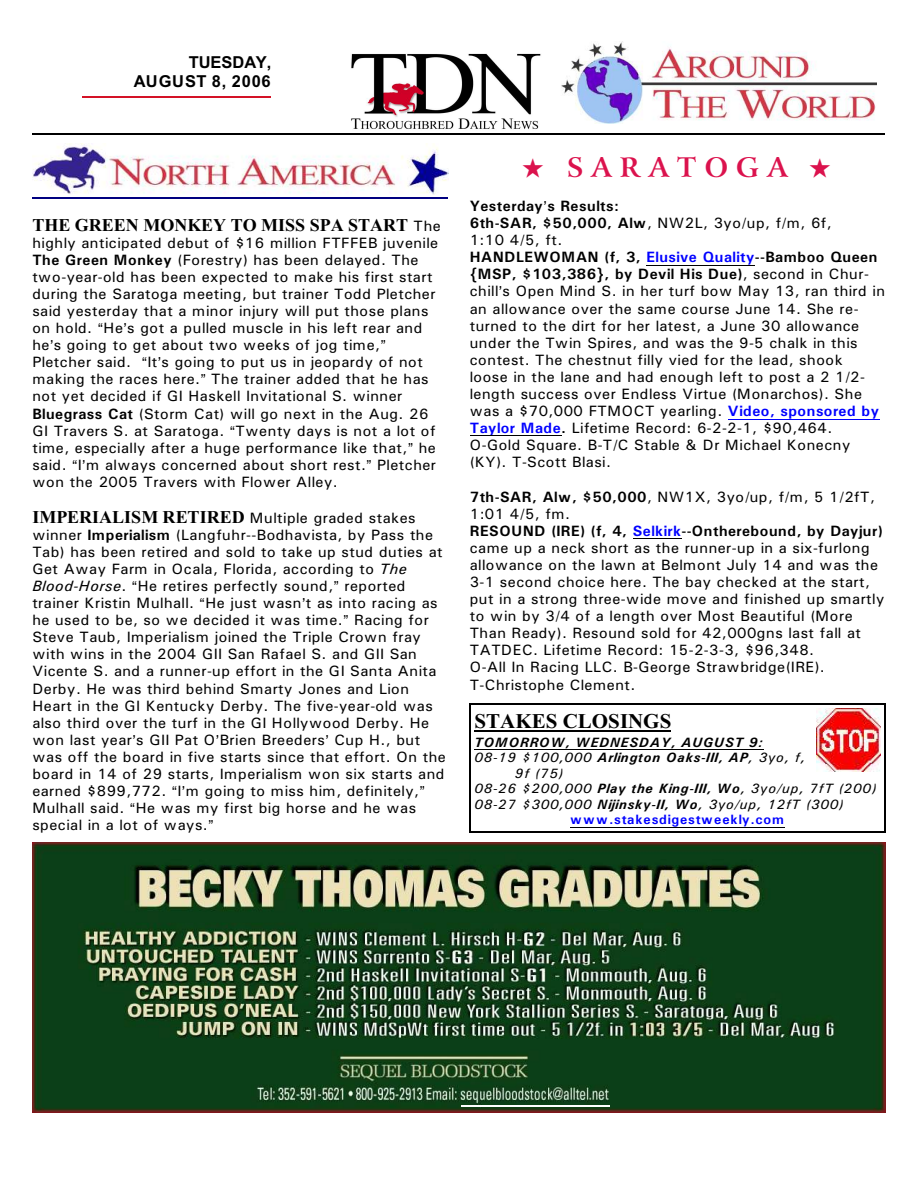
<style>
.page{position:relative;width:918px;height:1188px;background:#fff}
.page>*{position:absolute;margin:0;border:0;box-sizing:border-box;transform-origin:0 0}
.t1{font:700 27px "Arrus BT";letter-spacing:.3em;color:#db124d}
.t2{font:700 21px "Times New Roman";letter-spacing:.005em;color:#000}
.t3{font:700 18px "Times New Roman";color:#000}
.t4{font:700 16.5px/19.8px "Arial";letter-spacing:.02em;color:#000;text-align:right}
.t5{font:15px/17.1px "Univers";letter-spacing:.03em;color:#000}
.t6{font:italic 13.5px "Univers";letter-spacing:.065em;color:#000}
.t7{font:italic 700 13.5px "Univers";letter-spacing:.065em;color:#000}
.t8{font:700 13.5px "Univers";letter-spacing:.065em;color:#00f}
.s1{font-family:"Univers";font-weight:400;font-size:15px}
.s2{font-weight:700}
.s3{font-family:"Times New Roman";font-weight:700;font-size:18px}
.s4{font-style:italic}
.s5{font-weight:700;color:#00f}
</style>
<div class="page">
<hr style="left:82px;top:96px;width:189px;height:2px;background:#d41226">
<img style="left:561px;top:41px;width:315px;height:82px">
<img style="left:351px;top:53px;width:190px;height:77px">
<hr style="left:32px;top:134px;width:853px;height:1px;background:#000">
<img style="left:32px;top:143px;width:416px;height:51px">
<hr style="left:32px;top:197px;width:416px;height:1px;background:#000080">
<img style="left:816px;top:708px;width:65px;height:63px">
<hr style="left:474px;top:731px;width:197px;height:1px;background:#000">
<hr style="left:474px;top:749px;width:290px;height:1px;background:#000">
<hr style="left:570px;top:827px;width:215px;height:1px;background:#000">
<hr style="left:470px;top:703px;width:1px;height:130px;background:#000">
<hr style="left:884px;top:703px;width:1px;height:130px;background:#000">
<hr style="left:470px;top:703px;width:415px;height:1px;background:#000">
<hr style="left:470px;top:831px;width:415px;height:2px;background:#000">
<hr style="left:646px;top:265px;width:109px;height:1px;background:#000">
<hr style="left:728px;top:419px;width:151px;height:1px;background:#00f">
<hr style="left:470px;top:435px;width:91px;height:1px;background:#000">
<hr style="left:633px;top:538px;width:48px;height:1px;background:#000">
<img style="left:32px;top:842px;width:854px;height:270px">
<hr style="left:462px;top:1105px;width:148px;height:1px;background:#fff">
<p class="t4" style="left:134px;top:53px;width:139px">TUESDAY,<br>AUGUST 8, 2006</p>
<p class="t3" style="left:32px;top:218px;width:410px">THE GREEN MONKEY TO MISS SPA START <span class="s1">The</span></p>
<p class="t5" style="left:32px;top:235px;width:407px">highly anticipated debut of $16 million FTFFEB juvenile <span class="s2">The Green Monkey</span> (Forestry) has been delayed. The two-year-old has been expected to make his first start during the Saratoga meeting, but trainer Todd Pletcher said yesterday that a minor injury will put those plans on hold. He s got a pulled muscle in his left rear and he s going to get about two weeks of jog time, Pletcher said. It s going to put us in jeopardy of not making the races here. The trainer added that he has not yet decided if GI Haskell Invitational S. winner <span class="s2">Bluegrass Cat</span> (Storm Cat) will go next in the Aug. 26<br>GI Travers S. at Saratoga. Twenty days is not a lot of time, especially after a huge performance like that, he said. I m always concerned about short rest. Pletcher won the 2005 Travers with Flower Alley.</p>
<p class="t5" style="left:32px;top:511px;width:415px"><span class="s3">IMPERIALISM RETIRED</span> Multiple graded stakes winner <span class="s2">Imperialism</span> (Langfuhr--Bodhavista, by Pass the Tab) has been retired and sold to take up stud duties at Get Away Farm in Ocala, Florida, according to <span class="s4">The Blood-Horse</span>. He retires perfectly sound, reported trainer Kristin Mulhall. He just wasn t as into racing as he used to be, so we decided it was time. Racing for Steve Taub, Imperialism joined the Triple Crown fray with wins in the 2004 GII San Rafael S. and GII San Vicente S. and a runner-up effort in the GI Santa Anita Derby. He was third behind Smarty Jones and Lion Heart in the GI Kentucky Derby. The five-year-old was also third over the turf in the GI Hollywood Derby. He won last year s GII Pat O Brien Breeders Cup H., but was off the board in five starts since that effort. On the board in 14 of 29 starts, Imperialism won six starts and earned $899,772. I m going to miss him, definitely, Mulhall said. He was my first big horse and he was special in a lot of ways.</p>
<h1 class="t1" style="left:523px;top:156px;width:310px">★ SARATOGA ★</h1>
<p class="t5" style="left:470px;top:199px;width:417px"><span class="s2">Yesterday s Results:<br>6th-SAR, $50,000, Alw</span>, NW2L, 3yo/up, f/m, 6f,<br>1:10 4/5, ft.<br><span class="s2">HANDLEWOMAN (f, 3,</span> <span class="s5">Elusive Quality</span><span class="s2">--Bamboo Queen {MSP, $103,386}, by Devil His Due)</span>, second in Chur&shy;chill s Open Mind S. in her turf bow May 13, ran third in an allowance over the same course June 14. She re&shy;turned to the dirt for her latest, a June 30 allowance under the Twin Spires, and was the 9-5 chalk in this contest. The chestnut filly vied for the lead, shook<br>loose in the lane and had enough left to post a 2 1/2- length success over Endless Virtue (Monarchos). She was a $70,000 FTMOCT yearling. <span class="s5">Video, sponsored by Taylor Made</span><span class="s2">.</span> Lifetime Record: 6-2-2-1, $90,464.<br>O-Gold Square. B-T/C Stable &amp; Dr Michael Konecny (KY). T-Scott Blasi.</p>
<p class="t5" style="left:470px;top:489px;width:416px"><span class="s2">7th-SAR, Alw, $50,000</span>, NW1X, 3yo/up, f/m, 5 1/2fT, 1:01 4/5, fm.<br><span class="s2">RESOUND (IRE) (f, 4,</span> <span class="s5">Selkirk</span><span class="s2">--Ontherebound, by Dayjur) </span>came up a neck short as the runner-up in a six-furlong allowance on the lawn at Belmont July 14 and was the 3-1 second choice here. The bay checked at the start, put in a strong three-wide move and finished up smartly to win by 3/4 of a length over Most Beautiful (More Than Ready). Resound sold for 42,000gns last fall at TATDEC. Lifetime Record: 15-2-3-3, $96,348.<br>O-All In Racing LLC. B-George Strawbridge(IRE).<br>T-Christophe Clement.</p>
<h2 class="t2" style="left:474px;top:714px;width:198px">STAKES CLOSINGS</h2>
<p class="t7" style="left:474px;top:738px;width:290px">TOMORROW, WEDNESDAY, AUGUST 9:</p>
<p class="t6" style="left:474px;top:753px;width:332px">08-19 $100,000 <span class="s2">Arlington Oaks-III, AP</span>, 3yo, f,</p>
<p class="t6" style="left:515px;top:769px;width:50px">9f (75)</p>
<p class="t6" style="left:474px;top:784px;width:404px">08-26 $200,000 <span class="s2">Play the King-III, Wo</span>, 3yo/up, 7fT (200)</p>
<p class="t6" style="left:474px;top:800px;width:371px">08-27 $300,000 <span class="s2">Nijinsky-II, Wo</span>, 3yo/up, 12fT (300)</p>
<p class="t8" style="left:570px;top:815px;width:215px">www.stakesdigestweekly.com</p>
</div>
